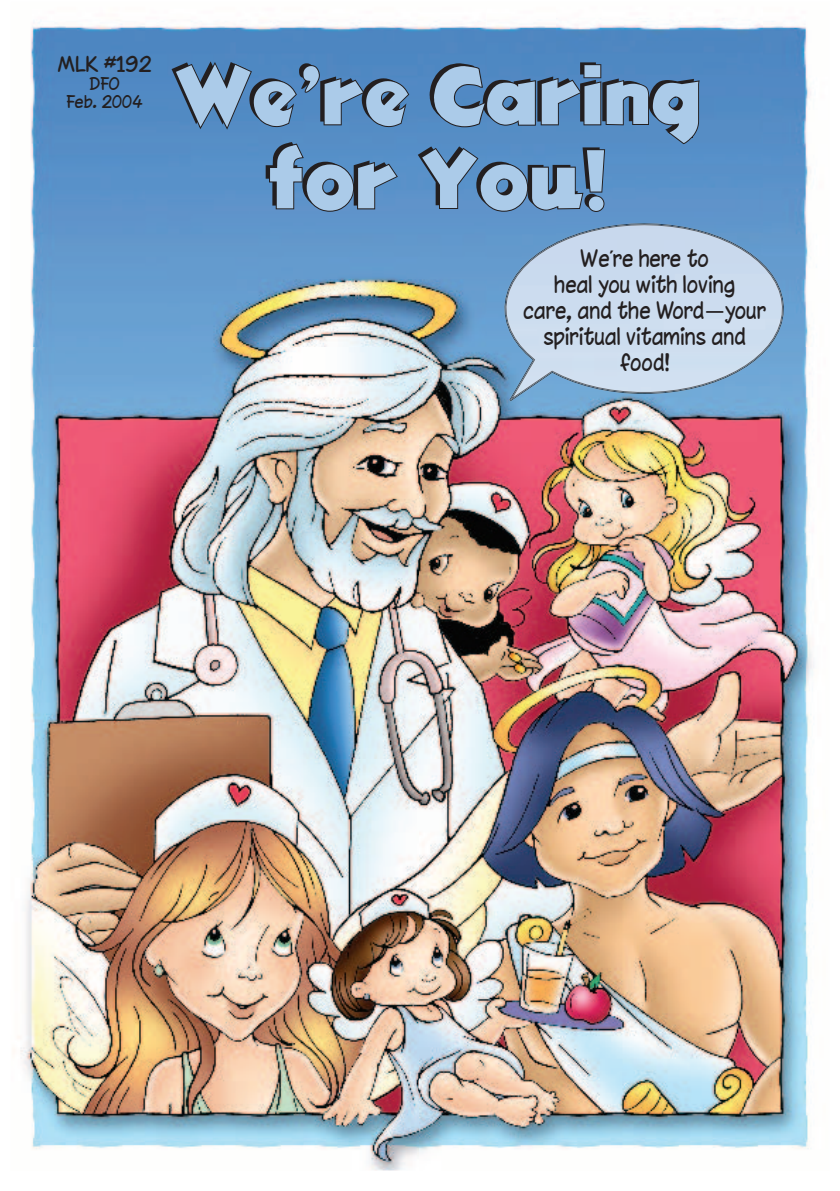
<style>
.page{position:relative;width:840px;height:1191px;background:#fff}
.page>*{position:absolute;margin:0;border:0;box-sizing:border-box;transform-origin:0 0}
.t1{font:84px/84px "Hotshot";letter-spacing:.02em;color:#abcbe9;text-align:center}
.t2{font:22px/26px "Chinacat";color:#231f20;text-align:center;scale:.91 1}
.t3{font:20px "Chinacat";letter-spacing:.015em;color:#231f20}
.t4{font:16px/18px "Chinacat";color:#231f20;text-align:center}
.s1{font-family:"Child Reader"}
</style>
<div class="page">
<img style="left:18px;top:759px;width:795px;height:411px">
<img style="left:31px;top:346px;width:783px;height:413px">
<img style="left:30px;top:21px;width:525px;height:325px">
<img style="left:761px;top:21px;width:50px;height:325px">
<img style="left:555px;top:21px;width:206px;height:202px">
<img style="left:505px;top:224px;width:277px;height:176px">
<svg style="left:173px;top:60px;width:237px;height:72px;background:#4b7db0"></svg>
<svg style="left:268px;top:142px;width:131px;height:71px;background:#5283b4"></svg>
<svg style="left:419px;top:48px;width:281px;height:203px;background:#598abc"></svg>
<p class="t3" style="left:58px;top:52px;width:95px">MLK #192</p>
<p class="t4" style="left:67px;top:75px;width:78px">DFO<br>Feb. 2004</p>
<h1 class="t1" style="left:176px;top:63px;width:525px">We’re Caring for You!</h1>
<p class="t2" style="left:523px;top:245px;width:268px">We’re here to<br>heal you with loving<br>care, and the Word<span class="s1">—</span>your spiritual vitamins and food!</p>
</div>
